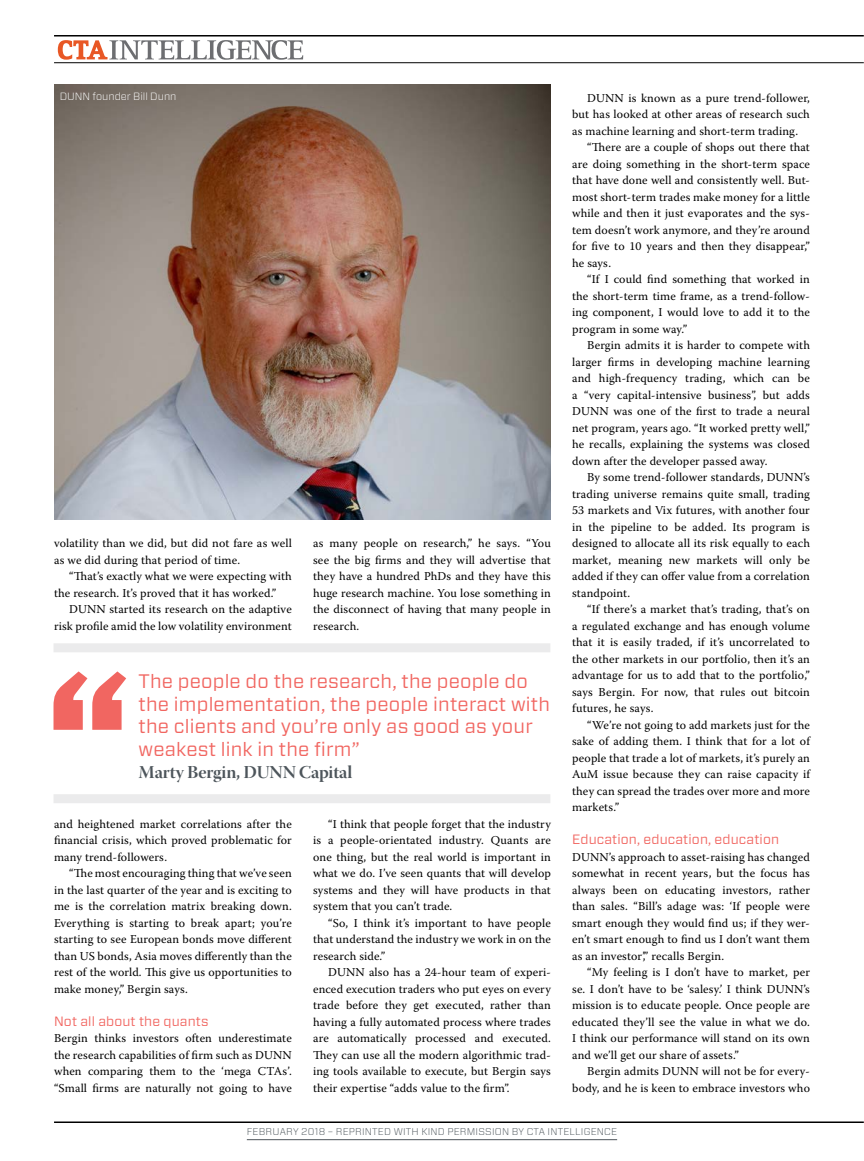
<style>
.page{position:relative;width:864px;height:1161px;background:#fff}
.page>*{position:absolute;margin:0;border:0;box-sizing:border-box;transform-origin:0 0}
.t1{font:19.5px/22.5px "Vitesse Sans";letter-spacing:.01em;color:#f16661}
.t2{font:18px "Warnock Pro Bold Disp";letter-spacing:-.01em;color:#4d555b}
.t3{font:13.5px "Vitesse Sans";letter-spacing:.01em;color:#f16661}
.t4{font:12px/16.5px "Warnock Pro";letter-spacing:.01em;color:#000;text-align:justify}
.t5{font:300 10.5px "Vitesse Sans";color:#fff}
.t6{font:300 9.75px "Vitesse Sans";letter-spacing:.02em;color:#4d555b}
</style>
<div class="page">
<svg style="left:57px;top:40px;width:246px;height:20px"></svg>
<img style="left:54px;top:85px;width:496px;height:435px">
<svg style="left:53px;top:671px;width:73px;height:59px"></svg>
<div style="left:53px;top:643px;width:497px;height:9px;background:#ebebec"></div>
<div style="left:53px;top:794px;width:497px;height:9px;background:#ebebec"></div>
<hr style="left:54px;top:35px;width:809px;height:2px;background:#000">
<hr style="left:54px;top:62px;width:809px;height:1px;background:#000">
<hr style="left:54px;top:1121px;width:809px;height:2px;background:#000">
<hr style="left:247px;top:1139px;width:370px;height:1px;background:#4d555b">
<p class="t5" style="left:60px;top:89px;width:118px">DUNN founder Bill Dunn</p>
<p class="t4" style="left:54px;top:535px;width:239px">volatility than we did, but did not fare as well as we did during that period of time.</p>
<p class="t4" style="left:54px;top:568px;width:239px;text-indent:15px">“That’s exactly what we were expecting with the research. It’s proved that it has worked.”</p>
<p class="t4" style="left:54px;top:601px;width:239px;text-align:right">DUNN started its research on the adaptive risk profile amid the low volatility environment</p>
<p class="t4" style="left:313px;top:535px;width:239px">as many people on research,” he says. “You see the big firms and they will advertise that they have a hundred PhDs and they have this huge research machine. You lose something in the disconnect of having that many people in research.</p>
<h1 class="t1" style="left:138px;top:670px;width:413px">The people do the research, the people do the implementation, the people interact with the clients and you’re only as good as your weakest link in the firm”</h1>
<h2 class="t2" style="left:138px;top:762px;width:215px">Marty Bergin, DUNN Capital</h2>
<p class="t4" style="left:54px;top:815px;width:239px">and heightened market correlations after the financial crisis, which proved problematic for many trend-followers.</p>
<p class="t4" style="left:54px;top:865px;width:239px;text-indent:15px">“The most encouraging thing that we’ve seen in the last quarter of the year and is exciting to me is the correlation matrix breaking down.<br>Everything is starting to break apart; you’re starting to see European bonds move different than US bonds, Asia moves differently than the rest of the world. This give us opportunities to make money,” Bergin says.</p>
<p class="t3" style="left:54px;top:1012px;width:156px">Not all about the quants</p>
<p class="t4" style="left:54px;top:1030px;width:239px">Bergin thinks investors often underestimate the research capabilities of firm such as DUNN when comparing them to the ‘mega CTAs’. “Small firms are naturally not going to have</p>
<p class="t4" style="left:313px;top:815px;width:239px;text-indent:15px">“I think that people forget that the industry is a people-orientated industry. Quants are one thing, but the real world is important in what we do. I’ve seen quants that will develop systems and they will have products in that system that you can’t trade.</p>
<p class="t4" style="left:313px;top:914px;width:239px;text-indent:15px">“So, I think it’s important to have people that understand the industry we work in on the research side.”</p>
<p class="t4" style="left:313px;top:964px;width:239px;text-indent:15px">DUNN also has a 24-hour team of experi&shy;enced execution traders who put eyes on every trade before they get executed, rather than having a fully automated process where trades are automatically processed and executed.<br>They can use all the modern algorithmic trad&shy;ing tools available to execute, but Bergin says their expertise “adds value to the firm”.</p>
<p class="t4" style="left:587px;top:89px;width:224px">DUNN is known as a pure trend-follower,</p>
<p class="t4" style="left:572px;top:106px;width:239px">but has looked at other areas of research such</p>
<p class="t4" style="left:572px;top:122px;width:227px">as machine learning and short-term trading.</p>
<p class="t4" style="left:587px;top:139px;width:224px">“There are a couple of shops out there that</p>
<p class="t4" style="left:572px;top:155px;width:239px">are doing something in the short-term space</p>
<p class="t4" style="left:572px;top:172px;width:239px">that have done well and consistently well. But-</p>
<p class="t4" style="left:572px;top:188px;width:239px">most short-term trades make money for a little</p>
<p class="t4" style="left:572px;top:205px;width:239px">while and then it just evaporates and the sys-</p>
<p class="t4" style="left:572px;top:221px;width:239px">tem doesn’t work anymore, and they’re around</p>
<p class="t4" style="left:572px;top:238px;width:239px">for five to 10 years and then they disappear,”</p>
<p class="t4" style="left:572px;top:254px;width:40px">he says.</p>
<p class="t4" style="left:587px;top:271px;width:224px">“If I could find something that worked in</p>
<p class="t4" style="left:572px;top:287px;width:239px">the short-term time frame, as a trend-follow-</p>
<p class="t4" style="left:572px;top:304px;width:239px">ing component, I would love to add it to the</p>
<p class="t4" style="left:572px;top:320px;width:116px">program in some way.”</p>
<p class="t4" style="left:587px;top:337px;width:224px">Bergin admits it is harder to compete with</p>
<p class="t4" style="left:572px;top:353px;width:239px">larger firms in developing machine learning</p>
<p class="t4" style="left:572px;top:370px;width:239px">and high-frequency trading, which can be</p>
<p class="t4" style="left:572px;top:386px;width:239px">a “very capital-intensive business”, but adds</p>
<p class="t4" style="left:572px;top:403px;width:239px">DUNN was one of the first to trade a neural</p>
<p class="t4" style="left:572px;top:419px;width:239px">net program, years ago. “It worked pretty well,”</p>
<p class="t4" style="left:572px;top:436px;width:239px">he recalls, explaining the systems was closed</p>
<p class="t4" style="left:572px;top:452px;width:197px">down after the developer passed away.</p>
<p class="t4" style="left:587px;top:469px;width:224px">By some trend-follower standards, DUNN’s</p>
<p class="t4" style="left:572px;top:485px;width:239px">trading universe remains quite small, trading</p>
<p class="t4" style="left:572px;top:502px;width:239px">53 markets and Vix futures, with another four</p>
<p class="t4" style="left:572px;top:518px;width:239px">in the pipeline to be added. Its program is</p>
<p class="t4" style="left:572px;top:535px;width:239px">designed to allocate all its risk equally to each</p>
<p class="t4" style="left:572px;top:551px;width:239px">market, meaning new markets will only be</p>
<p class="t4" style="left:572px;top:568px;width:239px">added if they can offer value from a correlation</p>
<p class="t4" style="left:572px;top:584px;width:60px">standpoint.</p>
<p class="t4" style="left:587px;top:601px;width:224px">“If there’s a market that’s trading, that’s on</p>
<p class="t4" style="left:572px;top:617px;width:239px">a regulated exchange and has enough volume</p>
<p class="t4" style="left:572px;top:634px;width:239px">that it is easily traded, if it’s uncorrelated to</p>
<p class="t4" style="left:572px;top:650px;width:239px">the other markets in our portfolio, then it’s an</p>
<p class="t4" style="left:572px;top:667px;width:239px">advantage for us to add that to the portfolio,”</p>
<p class="t4" style="left:572px;top:683px;width:239px">says Bergin. For now, that rules out bitcoin</p>
<p class="t4" style="left:572px;top:700px;width:83px">futures, he says.</p>
<p class="t4" style="left:587px;top:716px;width:224px">“We’re not going to add markets just for the</p>
<p class="t4" style="left:572px;top:733px;width:239px">sake of adding them. I think that for a lot of</p>
<p class="t4" style="left:572px;top:749px;width:239px">people that trade a lot of markets, it’s purely an</p>
<p class="t4" style="left:572px;top:766px;width:239px">AuM issue because they can raise capacity if</p>
<p class="t4" style="left:572px;top:782px;width:239px">they can spread the trades over more and more</p>
<p class="t4" style="left:572px;top:799px;width:48px">markets.”</p>
<p class="t3" style="left:572px;top:830px;width:208px">Education, education, education</p>
<p class="t4" style="left:572px;top:848px;width:239px">DUNN’s approach to asset-raising has changed somewhat in recent years, but the focus has always been on educating investors, rather than sales. “Bill’s adage was: ‘If people were smart enough they would find us; if they wer&shy;en’t smart enough to find us I don’t want them as an investor’,” recalls Bergin.</p>
<p class="t4" style="left:572px;top:964px;width:239px;text-indent:15px">“My feeling is I don’t have to market, per se. I don’t have to be ‘salesy.’ I think DUNN’s mission is to educate people. Once people are educated they’ll see the value in what we do.<br>I think our performance will stand on its own and we’ll get our share of assets.”</p>
<p class="t4" style="left:572px;top:1063px;width:239px;text-align:right">Bergin admits DUNN will not be for every&shy;body, and he is keen to embrace investors who</p>
<p class="t6" style="left:247px;top:1125px;width:371px">FEBRUARY 2018 – REPRINTED WITH KIND PERMISSION BY CTA INTELLIGENCE</p>
</div>
